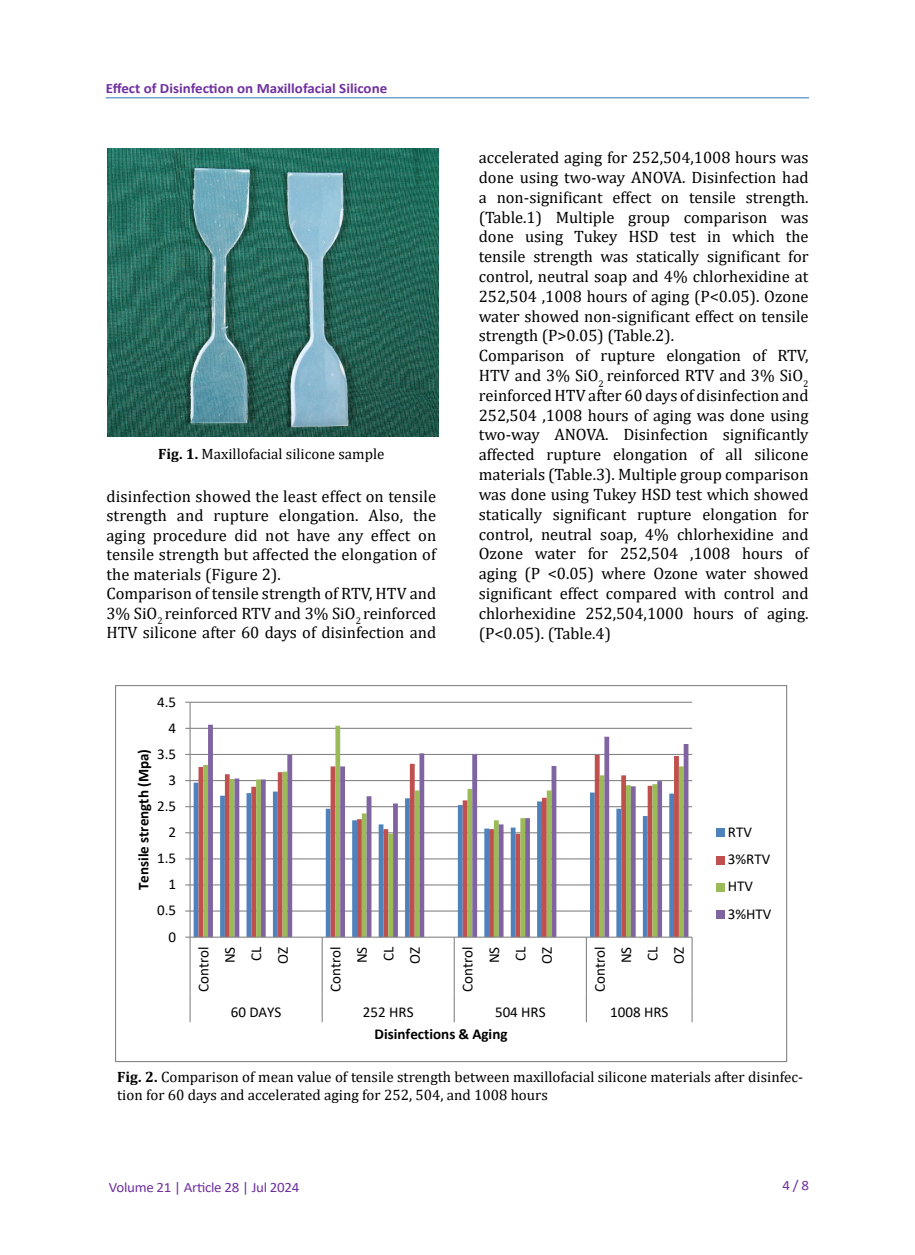
<style>
.page{position:relative;width:915px;height:1255px;background:#fff}
.page>*{position:absolute;margin:0;border:0;box-sizing:border-box;transform-origin:0 0}
.t1{font:16.5px/19.8px "Cambria";color:#000}
.t2{font:15px/18px "Cambria";color:#000}
.t3{font:15px/26.4px "Calibri";color:#000;text-align:justify}
.t4{font:700 15px "Calibri";color:#000}
.t5{font:700 14.25px "Calibri";color:#7030a0;scale:1.05 1}
.t6{font:14.25px "Calibri";letter-spacing:-.02em;color:#7030a0;scale:1.05 1}
.s1{font-weight:700}
</style>
<div class="page">
<hr style="left:106px;top:97px;width:702px;height:1px;background:#2e74b5">
<img style="left:107px;top:148px;width:331px;height:288px">
<hr style="left:190px;top:910px;width:501px;height:1px;background:#868686">
<hr style="left:190px;top:884px;width:501px;height:1px;background:#868686">
<hr style="left:190px;top:858px;width:501px;height:1px;background:#868686">
<hr style="left:190px;top:832px;width:501px;height:1px;background:#868686">
<hr style="left:190px;top:806px;width:501px;height:1px;background:#868686">
<hr style="left:190px;top:780px;width:501px;height:1px;background:#868686">
<hr style="left:190px;top:754px;width:501px;height:1px;background:#868686">
<hr style="left:190px;top:727px;width:501px;height:2px;background:#868686">
<hr style="left:190px;top:701px;width:501px;height:1px;background:#868686">
<svg style="left:208px;top:724px;width:480px;height:212px"></svg>
<hr style="left:189px;top:702px;width:1px;height:235px;background:#868686">
<hr style="left:190px;top:936px;width:501px;height:1px;background:#868686">
<hr style="left:189px;top:937px;width:1px;height:56px;background:#868686">
<hr style="left:321px;top:937px;width:1px;height:56px;background:#868686">
<hr style="left:453px;top:937px;width:1px;height:56px;background:#868686">
<hr style="left:585px;top:937px;width:1px;height:56px;background:#868686">
<hr style="left:691px;top:937px;width:1px;height:56px;background:#868686">
<svg style="left:189px;top:993px;width:1px;height:29px"></svg>
<svg style="left:321px;top:993px;width:1px;height:29px"></svg>
<svg style="left:453px;top:993px;width:1px;height:29px"></svg>
<svg style="left:585px;top:993px;width:1px;height:29px"></svg>
<svg style="left:691px;top:993px;width:1px;height:29px"></svg>
<div style="left:715px;top:828px;width:9px;height:9px;background:#4f81bd"></div>
<div style="left:715px;top:855px;width:9px;height:9px;background:#c0504d"></div>
<div style="left:715px;top:883px;width:9px;height:8px;background:#9bbb59"></div>
<div style="left:715px;top:910px;width:9px;height:8px;background:#8064a2"></div>
<p class="t5" style="left:106px;top:78px;width:269px">Effect of Disinfection on Maxillofacial Silicone</p>
<p class="t2" style="left:158px;top:444px;width:228px"><span class="s1">Fig. 1.</span> Maxillofacial silicone sample</p>
<p class="t1" style="left:106px;top:486px;width:331px">disinfection showed the least effect on tensile strength and rupture elongation. Also, the aging procedure did not have any effect on tensile strength but affected the elongation of the materials (Figure 2).<br>Comparison of tensile strength of RTV, HTV and 3% SiO<sub>2</sub> reinforced RTV and 3% SiO<sub>2</sub> reinforced HTV silicone after 60 days of disinfection and</p>
<p class="t3" style="left:157px;top:688px;width:21px">4.5</p>
<p class="t3" style="left:168px;top:714px;width:9px">4</p>
<p class="t3" style="left:157px;top:740px;width:21px">3.5</p>
<p class="t4" style="left:133px;top:890px;width:143px;rotate:-90deg">Tensile strength (Mpa)</p>
<p class="t3" style="left:168px;top:766px;width:9px">3</p>
<p class="t3" style="left:157px;top:792px;width:21px">2.5</p>
<p class="t3" style="left:168px;top:818px;width:9px">2</p>
<p class="t3" style="left:157px;top:844px;width:21px">1.5</p>
<p class="t3" style="left:168px;top:870px;width:9px">1</p>
<p class="t3" style="left:157px;top:896px;width:21px">0.5</p>
<p class="t3" style="left:168px;top:922px;width:9px">0</p>
<p class="t1" style="left:478px;top:147px;width:331px">accelerated aging for 252,504,1008 hours was done using two-way ANOVA. Disinfection had a non-significant effect on tensile strength. (Table.1) Multiple group comparison was done using Tukey HSD test in which the tensile strength was statically significant for control, neutral soap and 4% chlorhexidine at 252,504 ,1008 hours of aging (P&lt;0.05). Ozone water showed non-significant effect on tensile strength (P&gt;0.05) (Table.2).<br>Comparison of rupture elongation of RTV, HTV and 3% SiO<sub>2</sub> reinforced RTV and 3% SiO<sub>2 </sub>reinforced HTV after 60 days of disinfection and 252,504 ,1008 hours of aging was done using two-way ANOVA. Disinfection significantly affected rupture elongation of all silicone materials (Table.3). Multiple group comparison was done using Tukey HSD test which showed statically significant rupture elongation for control, neutral soap, 4% chlorhexidine and Ozone water for 252,504 ,1008 hours of aging (P &lt;0.05) where Ozone water showed significant effect compared with control and chlorhexidine 252,504,1000 hours of aging. (P&lt;0.05). (Table.4)</p>
<p class="t3" style="left:727px;top:818px;width:45px;line-height:27.2px;text-align:left">RTV<br>3%RTV<br>HTV<br>3%HTV</p>
<p class="t3" style="left:190px;top:963px;width:19px;text-indent:-28px;rotate:-90deg">Control NS CL OZ</p>
<p class="t3" style="left:322px;top:963px;width:19px;text-indent:-28px;rotate:-90deg">Control NS CL OZ</p>
<p class="t3" style="left:454px;top:963px;width:19px;text-indent:-28px;rotate:-90deg">Control NS CL OZ</p>
<p class="t3" style="left:586px;top:963px;width:19px;text-indent:-28px;rotate:-90deg">Control NS CL OZ</p>
<p class="t3" style="left:231px;top:998px;width:52px">60 DAYS</p>
<p class="t3" style="left:363px;top:998px;width:52px">252 HRS</p>
<p class="t3" style="left:495px;top:998px;width:52px">504 HRS</p>
<p class="t3" style="left:610px;top:998px;width:60px">1008 HRS</p>
<p class="t4" style="left:374px;top:1023px;width:134px">Disinfections &amp; Aging</p>
<p class="t2" style="left:117px;top:1067px;width:687px"><span class="s1">Fig. 2.</span> Comparison of mean value of tensile strength between maxillofacial silicone materials after disinfec&shy;tion for 60 days and accelerated aging for 252, 504, and 1008 hours</p>
<p class="t6" style="left:109px;top:1176px;width:183px">Volume 21 | Article 28 | Jul 2024</p>
<p class="t6" style="left:782px;top:1174px;width:27px">4 / 8</p>
</div>
